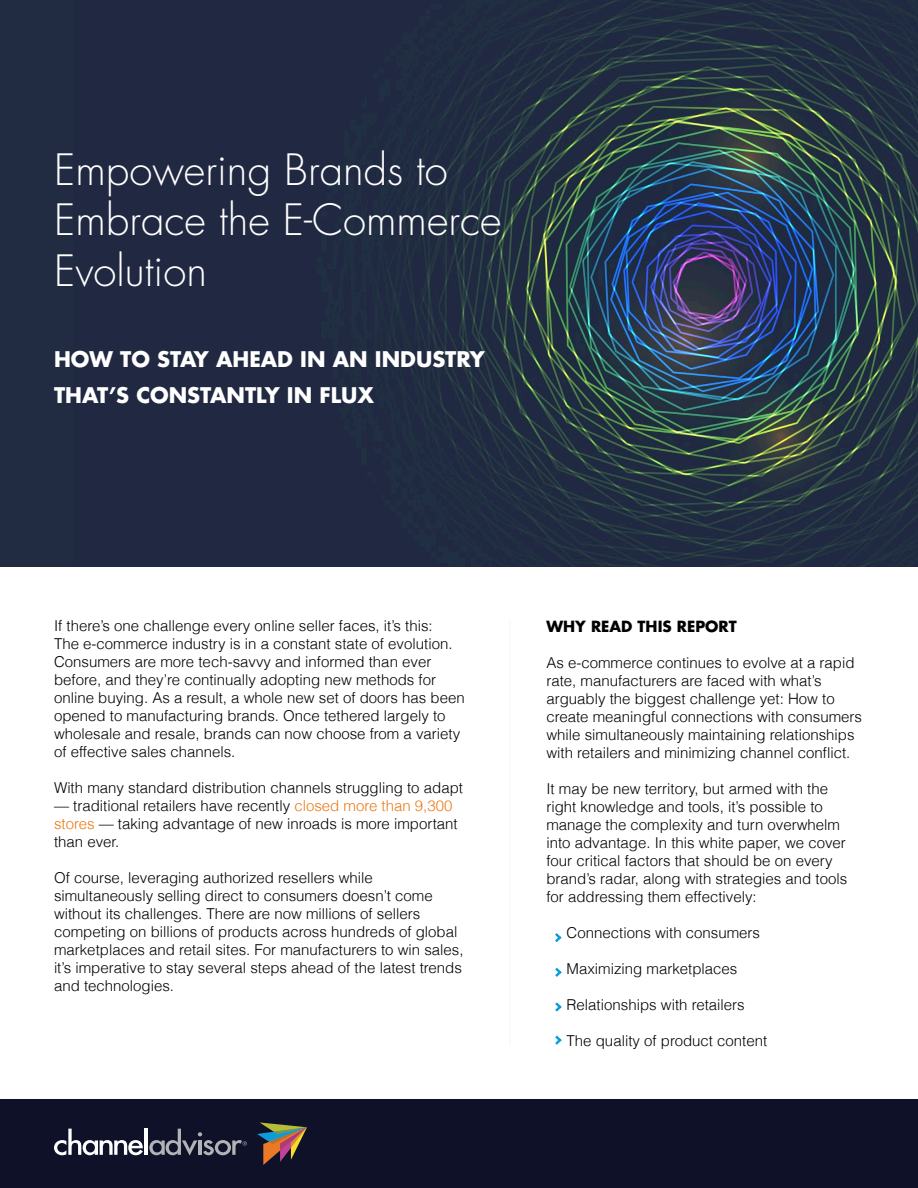
<style>
.page{position:relative;width:918px;height:1188px;background:#fff}
.page>*{position:absolute;margin:0;border:0;box-sizing:border-box;transform-origin:0 0}
.t1{font:300 42px/50.4px "Futura Std";color:#fff}
.t2{font:700 21px/36px "Futura Std";color:#fff}
.t3{font:300 15px/18px "Helvetica";color:#000}
.t4{font:700 15px "Futura Std";color:#000}
.s1{color:#eb7713}
</style>
<div class="page">
<div style="left:0;top:0;width:918px;height:567px;background:#212c42"></div>
<img style="left:394px;top:0;width:524px;height:567px">
<div style="left:0;top:1099px;width:918px;height:89px;background:#0f1129"></div>
<svg style="left:257px;top:1122px;width:50px;height:43px"></svg>
<svg style="left:54px;top:1129px;width:89px;height:26px"></svg>
<hr style="left:144px;top:1129px;width:4px;height:26px;background:#fff">
<svg style="left:149px;top:1129px;width:98px;height:27px"></svg>
<svg style="left:555px;top:933px;width:6px;height:9px"></svg>
<svg style="left:555px;top:968px;width:7px;height:9px"></svg>
<svg style="left:555px;top:1002px;width:7px;height:10px"></svg>
<svg style="left:555px;top:1036px;width:7px;height:9px"></svg>
<hr style="left:509px;top:620px;width:2px;height:425px;background:#f9f9f9">
<p class="t1" style="left:54px;top:146px;width:395px">Empowering Brands to</p>
<p class="t1" style="left:54px;top:196px;width:449px">Embrace the E-Commerce<br>Evolution</p>
<p class="t2" style="left:54px;top:341px;width:432px">HOW TO STAY AHEAD IN AN INDUSTRY<br>THAT’S CONSTANTLY IN FLUX</p>
<p class="t3" style="left:54px;top:616px;width:412px">If there’s one challenge every online seller faces, it’s this:<br>The e-commerce industry is in a constant state of evolution.<br>Consumers are more tech-savvy and informed than ever before, and they’re continually adopting new methods for online buying. As a result, a whole new set of doors has been opened to manufacturing brands. Once tethered largely to wholesale and resale, brands can now choose from a variety of effective sales channels.</p>
<p class="t3" style="left:54px;top:778px;width:411px">With many standard distribution channels struggling to adapt</p>
<p class="t3" style="left:54px;top:796px;width:405px">— traditional retailers have recently <span class="s1">closed more than 9,300 stores</span> — taking advantage of new inroads is more important than ever.</p>
<p class="t3" style="left:54px;top:868px;width:411px">Of course, leveraging authorized resellers while simultaneously selling direct to consumers doesn’t come without its challenges. There are now millions of sellers competing on billions of products across hundreds of global marketplaces and retail sites. For manufacturers to win sales, it’s imperative to stay several steps ahead of the latest trends and technologies.</p>
<p class="t4" style="left:546px;top:617px;width:192px">WHY READ THIS REPORT</p>
<p class="t3" style="left:546px;top:653px;width:317px">As e-commerce continues to evolve at a rapid rate, manufacturers are faced with what’s arguably the biggest challenge yet: How to create meaningful connections with consumers while simultaneously maintaining relationships with retailers and minimizing channel conflict.</p>
<p class="t3" style="left:546px;top:779px;width:302px">It may be new territory, but armed with the right knowledge and tools, it’s possible to manage the complexity and turn overwhelm into advantage. In this white paper, we cover four critical factors that should be on every brand’s radar, along with strategies and tools for addressing them effectively:</p>
<p class="t3" style="left:567px;top:923px;width:195px">Connections with consumers</p>
<p class="t3" style="left:567px;top:959px;width:172px">Maximizing marketplaces</p>
<p class="t3" style="left:567px;top:995px;width:180px">Relationships with retailers</p>
<p class="t3" style="left:567px;top:1031px;width:202px">The quality of product content</p>
</div>
